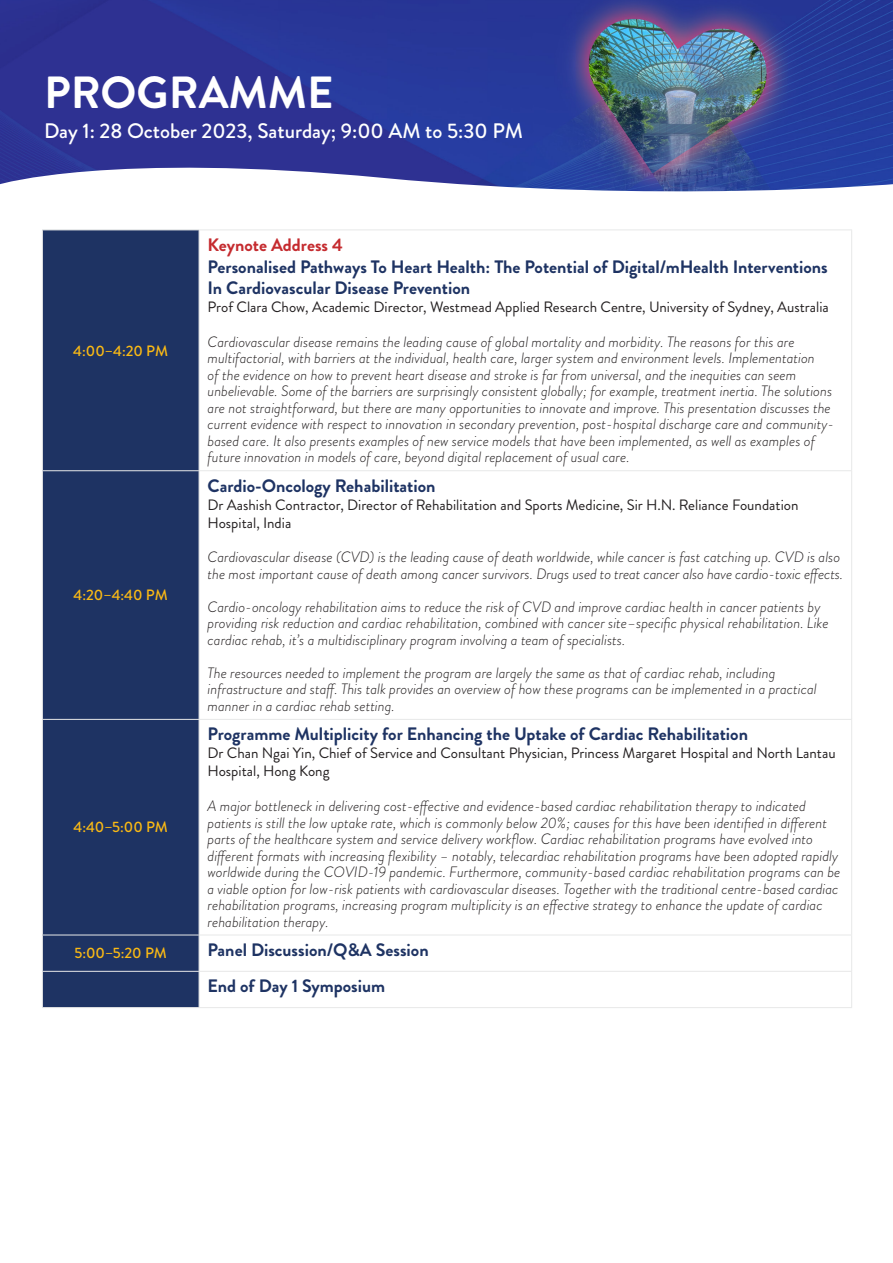
<style>
.page{position:relative;width:893px;height:1263px;background:#fff}
.page>*{position:absolute;margin:0;border:0;box-sizing:border-box;transform-origin:0 0}
.t1{font:700 45px "Brandon Grotesque";color:#fff}
.t2{font:500 21px "Brandon Grotesque";color:#fff}
.t3{font:700 18px/21.6px "Brandon Grotesque";color:#1e3363}
.t4{font:700 18px "Brandon Grotesque";color:#c52b2f}
.t5{font:italic 300 15px/16.5px "Brandon Grotesque";color:#231f20}
.t6{font:15px/18px "Brandon Grotesque";color:#231f20}
.t7{font:500 15px "Brandon Grotesque";color:#fbba14}
</style>
<div class="page">
<img style="left:0;top:0;width:893px;height:192px">
<div style="left:43px;top:231px;width:156px;height:776px;background:#1e3363"></div>
<hr style="left:42px;top:230px;width:1px;height:240px;background:#e7e8e8">
<hr style="left:199px;top:230px;width:1px;height:240px;background:#e7e8e8">
<hr style="left:851px;top:230px;width:1px;height:240px;background:#e7e8e8">
<hr style="left:42px;top:471px;width:1px;height:248px;background:#e7e8e8">
<hr style="left:199px;top:471px;width:1px;height:248px;background:#e7e8e8">
<hr style="left:851px;top:471px;width:1px;height:248px;background:#e7e8e8">
<hr style="left:42px;top:720px;width:1px;height:215px;background:#e7e8e8">
<hr style="left:199px;top:720px;width:1px;height:215px;background:#e7e8e8">
<hr style="left:851px;top:720px;width:1px;height:215px;background:#e7e8e8">
<hr style="left:42px;top:935px;width:1px;height:36px;background:#e7e8e8">
<hr style="left:199px;top:935px;width:1px;height:36px;background:#e7e8e8">
<hr style="left:851px;top:935px;width:1px;height:36px;background:#e7e8e8">
<hr style="left:42px;top:972px;width:1px;height:35px;background:#e7e8e8">
<hr style="left:199px;top:972px;width:1px;height:35px;background:#e7e8e8">
<hr style="left:851px;top:972px;width:1px;height:35px;background:#e7e8e8">
<hr style="left:42px;top:230px;width:157px;height:1px;background:#e7e8e8">
<hr style="left:42px;top:470px;width:157px;height:1px;background:#e7e8e8">
<hr style="left:42px;top:719px;width:157px;height:1px;background:#e7e8e8">
<hr style="left:42px;top:935px;width:157px;height:1px;background:#e7e8e8">
<hr style="left:42px;top:971px;width:157px;height:1px;background:#e7e8e8">
<hr style="left:42px;top:1007px;width:157px;height:1px;background:#e7e8e8">
<hr style="left:199px;top:230px;width:653px;height:1px;background:#e7e8e8">
<hr style="left:199px;top:470px;width:653px;height:1px;background:#e7e8e8">
<hr style="left:199px;top:719px;width:653px;height:1px;background:#e7e8e8">
<hr style="left:199px;top:935px;width:653px;height:1px;background:#e7e8e8">
<hr style="left:199px;top:971px;width:653px;height:1px;background:#e7e8e8">
<hr style="left:199px;top:1007px;width:653px;height:1px;background:#e7e8e8">
<p class="t1" style="left:44px;top:61px;width:291px">PROGRAMME</p>
<p class="t2" style="left:44px;top:116px;width:480px">Day 1: 28 October 2023, Saturday; 9:00 AM to 5:30 PM</p>
<p class="t7" style="left:73px;top:340px;width:96px">4:00–4:20 PM</p>
<p class="t7" style="left:74px;top:585px;width:96px">4:20–4:40 PM</p>
<p class="t7" style="left:73px;top:817px;width:96px">4:40–5:00 PM</p>
<p class="t4" style="left:208px;top:232px;width:137px">Keynote Address 4</p>
<p class="t3" style="left:208px;top:256px;width:622px">Personalised Pathways To Heart Health: The Potential of Digital/mHealth Interventions<br>In Cardiovascular Disease Prevention</p>
<p class="t6" style="left:208px;top:298px;width:623px">Prof Clara Chow, Academic Director, Westmead Applied Research Centre, University of Sydney, Australia</p>
<p class="t5" style="left:208px;top:333px;width:628px">Cardiovascular disease remains the leading cause of global mortality and morbidity. The reasons for this are multifactorial, with barriers at the individual, health care, larger system and environment levels. Implementation<br>of the evidence on how to prevent heart disease and stroke is far from universal, and the inequities can seem unbelievable. Some of the barriers are surprisingly consistent globally; for example, treatment inertia. The solutions are not straightforward, but there are many opportunities to innovate and improve. This presentation discusses the current evidence with respect to innovation in secondary prevention, post-hospital discharge care and community&shy;based care. It also presents examples of new service models that have been implemented, as well as examples of future innovation in models of care, beyond digital replacement of usual care.</p>
<p class="t3" style="left:208px;top:475px;width:230px">Cardio-Oncology Rehabilitation</p>
<p class="t6" style="left:208px;top:496px;width:592px">Dr Aashish Contractor, Director of Rehabilitation and Sports Medicine, Sir H.N. Reliance Foundation<br>Hospital, India</p>
<p class="t5" style="left:208px;top:549px;width:637px">Cardiovascular disease (CVD) is the leading cause of death worldwide, while cancer is fast catching up. CVD is also the most important cause of death among cancer survivors. Drugs used to treat cancer also have cardio-toxic effects.</p>
<p class="t5" style="left:208px;top:598px;width:622px">Cardio-oncology rehabilitation aims to reduce the risk of CVD and improve cardiac health in cancer patients by providing risk reduction and cardiac rehabilitation, combined with cancer site–specific physical rehabilitation. Like cardiac rehab, it’s a multidisciplinary program involving a team of specialists.</p>
<p class="t5" style="left:208px;top:664px;width:611px">The resources needed to implement the program are largely the same as that of cardiac rehab, including infrastructure and staff. This talk provides an overview of how these programs can be implemented in a practical manner in a cardiac rehab setting.</p>
<p class="t3" style="left:208px;top:724px;width:542px">Programme Multiplicity for Enhancing the Uptake of Cardiac Rehabilitation</p>
<p class="t6" style="left:208px;top:744px;width:630px">Dr Chan Ngai Yin, Chief of Service and Consultant Physician, Princess Margaret Hospital and North Lantau<br>Hospital, Hong Kong</p>
<p class="t5" style="left:208px;top:798px;width:634px">A major bottleneck in delivering cost-effective and evidence-based cardiac rehabilitation therapy to indicated patients is still the low uptake rate, which is commonly below 20%; causes for this have been identified in different parts of the healthcare system and service delivery workflow. Cardiac rehabilitation programs have evolved into different formats with increasing flexibility – notably, telecardiac rehabilitation programs have been adopted rapidly worldwide during the COVID-19 pandemic. Furthermore, community-based cardiac rehabilitation programs can be a viable option for low-risk patients with cardiovascular diseases. Together with the traditional centre-based cardiac rehabilitation programs, increasing program multiplicity is an effective strategy to enhance the update of cardiac rehabilitation therapy.</p>
<p class="t7" style="left:75px;top:943px;width:94px">5:00–5:20 PM</p>
<p class="t3" style="left:208px;top:939px;width:223px">Panel Discussion/Q&amp;A Session</p>
<p class="t3" style="left:208px;top:976px;width:179px">End of Day 1 Symposium</p>
</div>
